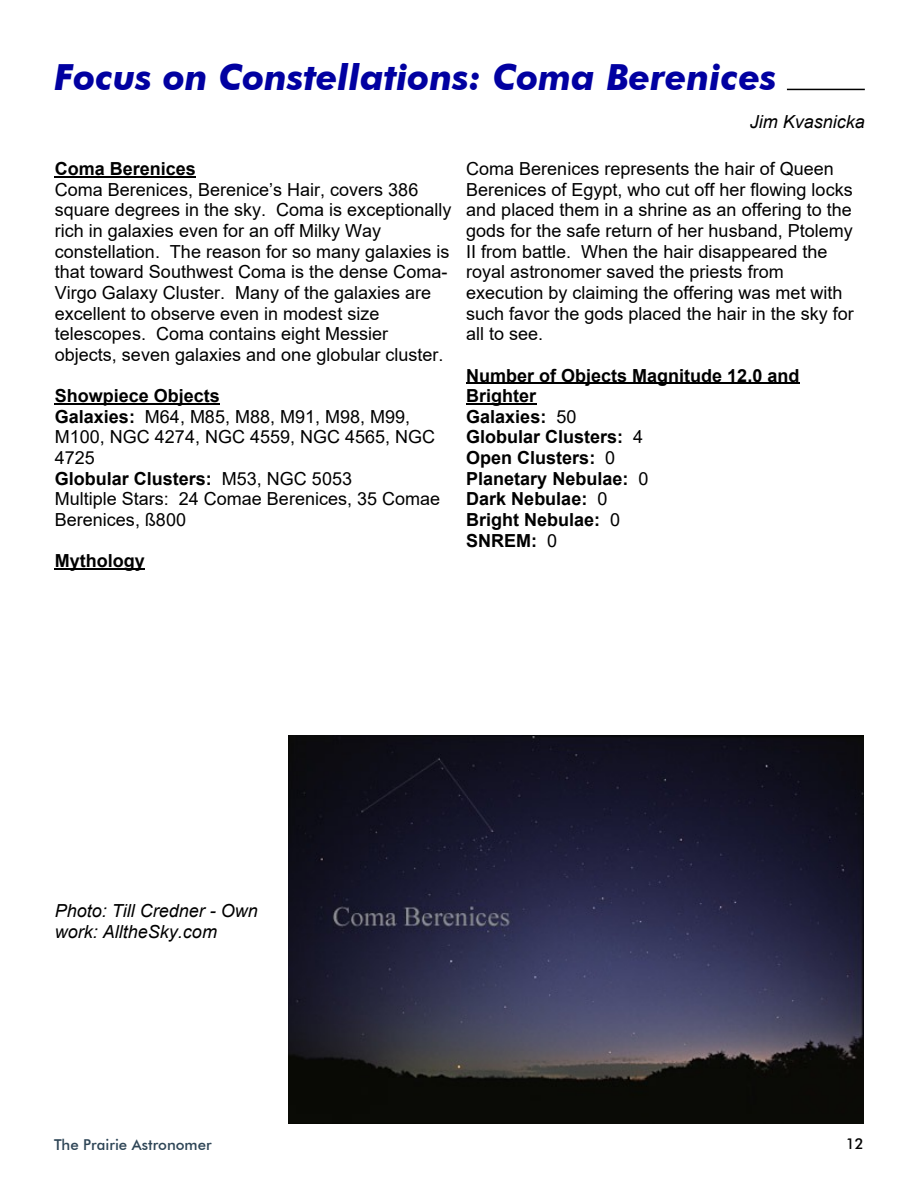
<style>
.page{position:relative;width:918px;height:1188px;background:#fff}
.page>*{position:absolute;margin:0;border:0;box-sizing:border-box;transform-origin:0 0}
.t1{font:italic 700 36px "Futura BT";color:#0100a1}
.t2{font:18px/20.7px "Arial";color:#000}
.t3{font:700 18px/20.7px "Arial";color:#000}
.t4{font:italic 18px/20.7px "Arial";color:#000}
.t5{font:500 15px "Futura BT";color:#2e4556}
.t6{font:500 15px "Futura BT";color:#000}
.s1{font-weight:700}
.s2{font-weight:400}
</style>
<div class="page">
<hr style="left:55px;top:176px;width:141px;height:2px;background:#000">
<hr style="left:55px;top:403px;width:165px;height:2px;background:#000">
<hr style="left:55px;top:568px;width:90px;height:2px;background:#000">
<hr style="left:466px;top:382px;width:333px;height:2px;background:#000">
<hr style="left:466px;top:403px;width:70px;height:2px;background:#000">
<hr style="left:787px;top:89px;width:78px;height:1px;background:#000">
<img style="left:288px;top:735px;width:576px;height:388px">
<h1 class="t1" style="left:54px;top:63px;width:724px">Focus on Constellations: Coma Berenices</h1>
<p class="t4" style="left:750px;top:113px;width:117px">Jim Kvasnicka</p>
<p class="t3" style="left:55px;top:160px;width:143px">Coma Berenices</p>
<p class="t2" style="left:55px;top:181px;width:398px">Coma Berenices, Berenice’s Hair, covers 386 square degrees in the sky. Coma is exceptionally rich in galaxies even for an off Milky Way constellation. The reason for so many galaxies is that toward Southwest Coma is the dense Coma-Virgo Galaxy Cluster. Many of the galaxies are excellent to observe even in modest size telescopes. Coma contains eight Messier objects, seven galaxies and one globular cluster.</p>
<p class="t2" style="left:55px;top:387px;width:387px"><span class="s1">Showpiece Objects<br>Galaxies:</span> M64, M85, M88, M91, M98, M99,<br>M100, NGC 4274, NGC 4559, NGC 4565, NGC<br>4725<br><span class="s1">Globular Clusters:</span> M53, NGC 5053<br>Multiple Stars: 24 Comae Berenices, 35 Comae<br>Berenices, ß800</p>
<p class="t3" style="left:55px;top:552px;width:91px">Mythology</p>
<p class="t2" style="left:466px;top:160px;width:389px">Coma Berenices represents the hair of Queen Berenices of Egypt, who cut off her flowing locks and placed them in a shrine as an offering to the gods for the safe return of her husband, Ptolemy II from battle. When the hair disappeared the royal astronomer saved the priests from execution by claiming the offering was met with such favor the gods placed the hair in the sky for all to see.</p>
<p class="t3" style="left:466px;top:367px;width:335px">Number of Objects Magnitude 12.0 and<br>Brighter<br>Galaxies: <span class="s2">50<br></span>Globular Clusters: <span class="s2">4<br></span>Open Clusters: <span class="s2">0<br></span>Planetary Nebulae: <span class="s2">0<br></span>Dark Nebulae: <span class="s2">0<br></span>Bright Nebulae: <span class="s2">0<br></span>SNREM: <span class="s2">0</span></p>
<p class="t4" style="left:55px;top:902px;width:205px">Photo: Till Credner - Own work: AlltheSky.com</p>
<p class="t5" style="left:54px;top:1138px;width:159px">The Prairie Astronomer</p>
<p class="t6" style="left:846px;top:1138px;width:20px">12</p>
</div>
